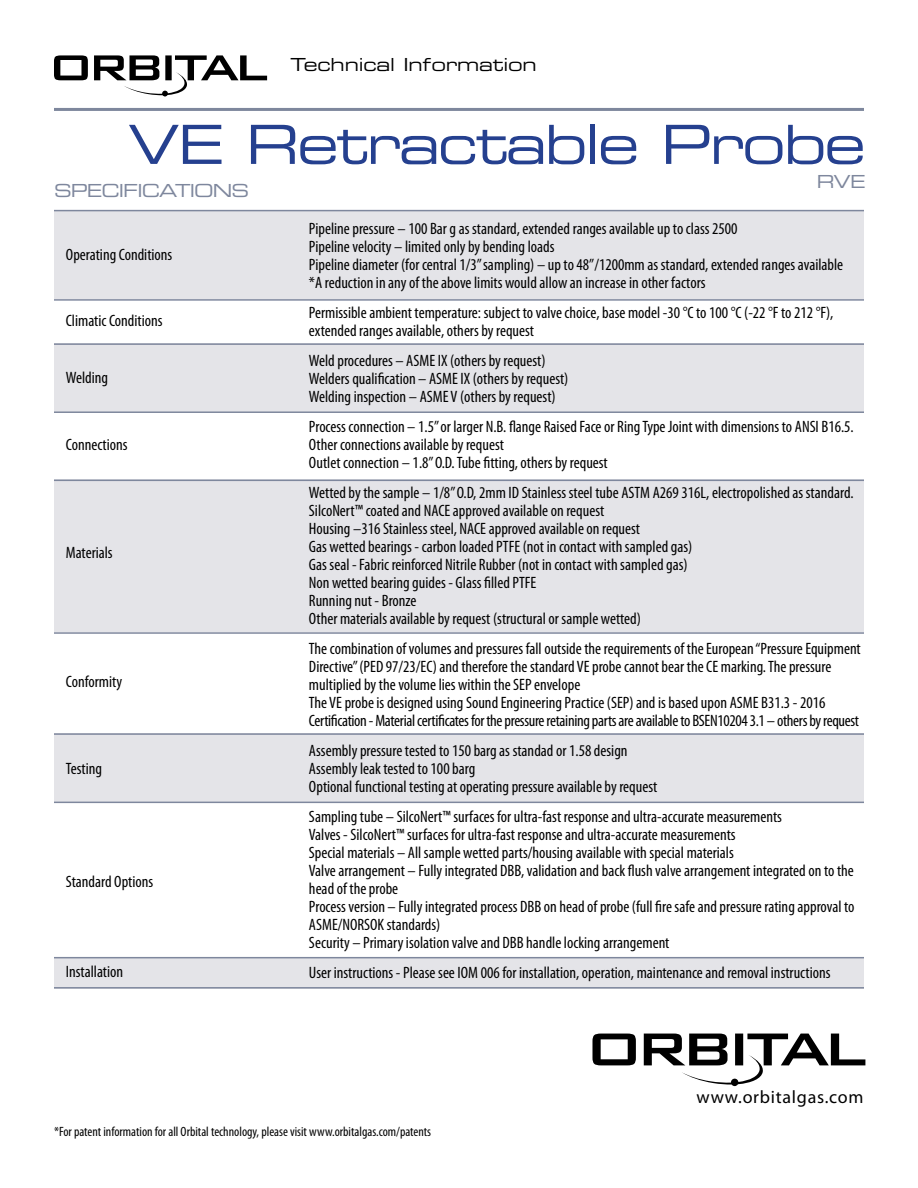
<style>
.page{position:relative;width:918px;height:1188px;background:#fff}
.page>*{position:absolute;margin:0;border:0;box-sizing:border-box;transform-origin:0 0}
.t1{font:54px "Eurostile Extended Two";letter-spacing:-.04em;color:#25408f}
.t2{font:18px "Eurostile Extended Two";letter-spacing:-.01em;color:#000}
.t3{font:18px "Myriad Pro";letter-spacing:.04em;color:#000}
.t4{font:18px "Eurostile Extended Two";letter-spacing:-.05em;color:#7e879d}
.t5{font:condensed 16.5px/18px "Myriad Pro";color:#000}
.t6{font:condensed 13.5px "Myriad Pro";color:#000}
</style>
<div class="page">
<div style="left:54px;top:211px;width:810px;height:88px;background:#e4e4e8"></div>
<div style="left:54px;top:343px;width:810px;height:69px;background:#e4e4e8"></div>
<div style="left:54px;top:734px;width:810px;height:68px;background:#e4e4e8"></div>
<div style="left:54px;top:958px;width:810px;height:31px;background:#e4e4e8"></div>
<div style="left:54px;top:480px;width:810px;height:152px;background:#e4e4e8"></div>
<hr style="left:54px;top:343px;width:810px;height:2px;background:#7e879d">
<hr style="left:54px;top:411px;width:810px;height:2px;background:#7e879d">
<hr style="left:54px;top:480px;width:810px;height:1px;background:#7e879d">
<hr style="left:54px;top:632px;width:810px;height:2px;background:#7e879d">
<hr style="left:54px;top:733px;width:810px;height:2px;background:#7e879d">
<hr style="left:54px;top:802px;width:810px;height:1px;background:#7e879d">
<hr style="left:54px;top:957px;width:810px;height:1px;background:#7e879d">
<hr style="left:54px;top:987px;width:810px;height:2px;background:#7e879d">
<hr style="left:54px;top:108px;width:810px;height:3px;background:#7e879d">
<hr style="left:54px;top:210px;width:810px;height:1px;background:#7e879d">
<hr style="left:54px;top:299px;width:810px;height:2px;background:#7e879d">
<svg style="left:54px;top:55px;width:213px;height:41px"></svg>
<svg style="left:592px;top:1034px;width:273px;height:52px"></svg>
<p class="t2" style="left:291px;top:52px;width:248px">Technical Information</p>
<h1 class="t1" style="left:128px;top:108px;width:739px">VE Retractable Probe</h1>
<p class="t4" style="left:817px;top:169px;width:50px">RVE</p>
<p class="t4" style="left:54px;top:179px;width:197px">SPECIFICATIONS</p>
<p class="t5" style="left:66px;top:245px;width:108px">Operating Conditions</p>
<p class="t5" style="left:66px;top:311px;width:98px">Climatic Conditions</p>
<p class="t5" style="left:66px;top:368px;width:44px">Welding</p>
<p class="t5" style="left:66px;top:436px;width:63px">Connections</p>
<p class="t5" style="left:66px;top:544px;width:48px">Materials</p>
<p class="t5" style="left:66px;top:673px;width:58px">Conformity</p>
<p class="t5" style="left:66px;top:760px;width:38px">Testing</p>
<p class="t5" style="left:66px;top:872px;width:89px">Standard Options</p>
<p class="t5" style="left:66px;top:962px;width:59px">Installation</p>
<p class="t5" style="left:309px;top:219px;width:536px">Pipeline pressure – 100 Bar g as standard, extended ranges available up to class 2500<br>Pipeline velocity – limited only by bending loads<br>Pipeline diameter (for central 1/3” sampling) – up to 48”/1200mm as standard, extended ranges available *A reduction in any of the above limits would allow an increase in other factors</p>
<p class="t5" style="left:309px;top:303px;width:526px">Permissible ambient temperature: subject to valve choice, base model -30 °C to 100 °C (-22 °F to 212 °F), extended ranges available, others by request</p>
<p class="t5" style="left:309px;top:351px;width:261px">Weld procedures – ASME IX (others by request)<br>Welders qualification – ASME IX (others by request)<br>Welding inspection – ASME V (others by request)</p>
<p class="t5" style="left:309px;top:417px;width:546px">Process connection – 1.5” or larger N.B. flange Raised Face or Ring Type Joint with dimensions to ANSI B16.5.<br>Other connections available by request<br>Outlet connection – 1.8” O.D. Tube fitting, others by request</p>
<p class="t5" style="left:309px;top:483px;width:546px">Wetted by the sample – 1/8” O.D, 2mm ID Stainless steel tube ASTM A269 316L, electropolished as standard.<br>SilcoNert™ coated and NACE approved available on request<br>Housing –316 Stainless steel, NACE approved available on request<br>Gas wetted bearings - carbon loaded PTFE (not in contact with sampled gas)<br>Gas seal - Fabric reinforced Nitrile Rubber (not in contact with sampled gas)<br>Non wetted bearing guides - Glass filled PTFE<br>Running nut - Bronze<br>Other materials available by request (structural or sample wetted)</p>
<p class="t5" style="left:309px;top:639px;width:553px">The combination of volumes and pressures fall outside the requirements of the European “Pressure Equipment Directive” (PED 97/23/EC) and therefore the standard VE probe cannot bear the CE marking. The pressure multiplied by the volume lies within the SEP envelope<br>The VE probe is designed using Sound Engineering Practice (SEP) and is based upon ASME B31.3 - 2016<br>Certification - Material certificates for the pressure retaining parts are available to BSEN10204 3.1 – others by request</p>
<p class="t5" style="left:309px;top:741px;width:350px">Assembly pressure tested to 150 barg as standad or 1.58 design<br>Assembly leak tested to 100 barg<br>Optional functional testing at operating pressure available by request</p>
<p class="t5" style="left:309px;top:807px;width:547px">Sampling tube – SilcoNert™ surfaces for ultra-fast response and ultra-accurate measurements<br>Valves - SilcoNert™ surfaces for ultra-fast response and ultra-accurate measurements<br>Special materials – All sample wetted parts/housing available with special materials<br>Valve arrangement – Fully integrated DBB, validation and back flush valve arrangement integrated on to the head of the probe<br>Process version – Fully integrated process DBB on head of probe (full fire safe and pressure rating approval to ASME/NORSOK standards)<br>Security – Primary isolation valve and DBB handle locking arrangement</p>
<p class="t5" style="left:309px;top:963px;width:523px">User instructions - Please see IOM 006 for installation, operation, maintenance and removal instructions</p>
<p class="t3" style="left:697px;top:1086px;width:168px">www.orbitalgas.com</p>
<p class="t6" style="left:54px;top:1123px;width:379px">*For patent information for all Orbital technology, please visit www.orbitalgas.com/patents</p>
</div>
